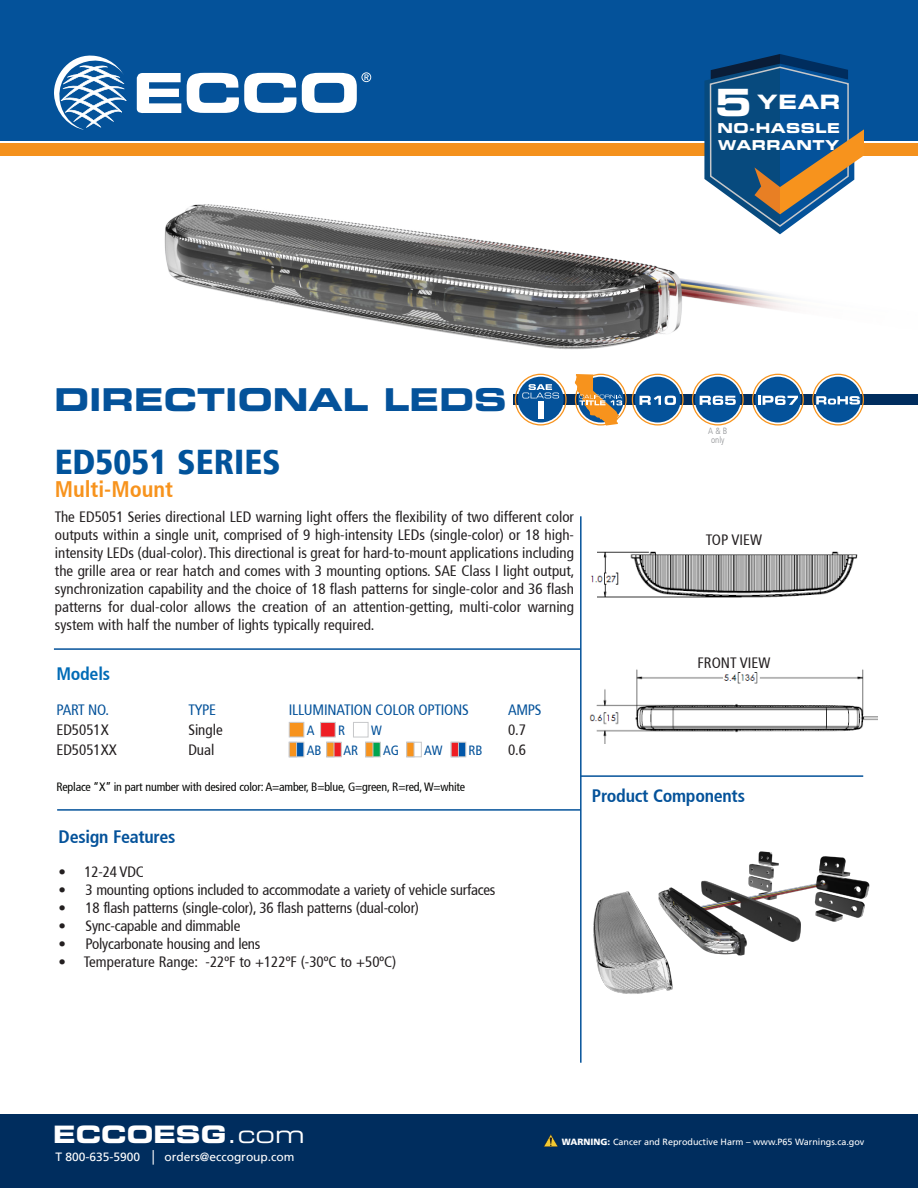
<style>
.page{position:relative;width:918px;height:1188px;background:#fff}
.page>*{position:absolute;margin:0;border:0;box-sizing:border-box;transform-origin:0 0}
.t1{font:37.5px "Eurostile LT Std Bold Ex 2";color:#fff}
.t2{font:900 condensed 34.5px "Frutiger 77";color:#01539b}
.t3{font:31.5px "Eurostile LT Std Bold Ex 2";color:#04529a}
.t4{font:24px "Eurostile LT Std Bold Ex 2";color:#fff}
.t5{font:700 condensed 22.5px "Frutiger 67";color:#f7931d}
.t6{font:19.8px "Eurostile LT Std Bold Ex 2";color:#fff}
.t7{font:700 condensed 18px "Frutiger 67";letter-spacing:-.015em;color:#04529a}
.t8{font:700 condensed 18px "Frutiger 67";letter-spacing:-.015em;color:#006bb6}
.t9{font:condensed 15px/18px "Frutiger 57";letter-spacing:-.015em;color:#231f20;text-align:justify}
.t10{font:condensed 15px "Frutiger 57";letter-spacing:-.015em;color:#04529a}
.t11{font:13.65px/16.5px "Eurostile LT Std Bold Ex 2";letter-spacing:.035em;color:#fff}
.t12{font:condensed 13.5px "Frutiger LT";color:#04529a}
.t13{font:condensed 12px "Frutiger 57";letter-spacing:-.015em;color:#040503}
.t14{font:12px "Frutiger LT";color:#fff}
.t15{font:9px "Frutiger LT";color:#fff}
.t16{font:300 condensed 9px "Frutiger LT";color:#939598}
.s1{font-family:"Eurostile LT Std Ex 2"}
.s2{font-family:"Arial"}
.s3{font-weight:900}
</style>
<div class="page">
<div style="left:513px;top:394px;width:405px;height:11px;background:#002d5e"></div>
<div style="left:0;top:144px;width:918px;height:12px;background:#f4911d"></div>
<div style="left:0;top:0;width:918px;height:140px;background:#04529a"></div>
<svg style="left:54px;top:56px;width:72px;height:74px"></svg>
<svg style="left:755px;top:54px;width:50px;height:6px"></svg>
<div style="left:0;top:1115px;width:918px;height:73px;background:#002d5e"></div>
<svg style="left:544px;top:1134px;width:14px;height:13px"></svg>
<hr style="left:57px;top:809px;width:524px;height:2px;background:#04529a">
<div style="left:320px;top:722px;width:16px;height:16px;background:#ee1d23;border:1px solid #c7c8ca"></div>
<div style="left:353px;top:722px;width:16px;height:16px;background:#fff;border:1px solid #c7c8ca"></div>
<div style="left:289px;top:722px;width:15px;height:15px;background:#f7931d;border:1px solid #c7c8ca"></div>
<svg style="left:334px;top:742px;width:8px;height:15px"></svg>
<div style="left:326px;top:742px;width:8px;height:15px;background:#f7931d;border:1px solid #c7c8ca"></div>
<svg style="left:373px;top:742px;width:8px;height:15px"></svg>
<div style="left:365px;top:742px;width:8px;height:15px;background:#f7931d;border:1px solid #c7c8ca"></div>
<div style="left:406px;top:742px;width:16px;height:15px;background:#fff;border:1px solid #c7c8ca"></div>
<div style="left:406px;top:742px;width:9px;height:15px;background:#f7931d;border:1px solid #c7c8ca"></div>
<div style="left:289px;top:742px;width:15px;height:15px;background:#0156a8;border:1px solid #c7c8ca"></div>
<div style="left:289px;top:742px;width:8px;height:15px;background:#f7931d;border:1px solid #c7c8ca"></div>
<div style="left:451px;top:742px;width:15px;height:15px;background:#0156a8;border:1px solid #c7c8ca"></div>
<div style="left:451px;top:742px;width:8px;height:15px;background:#ee1d23;border:1px solid #c7c8ca"></div>
<hr style="left:54px;top:648px;width:527px;height:2px;background:#04529a">
<hr style="left:580px;top:516px;width:2px;height:547px;background:#04529a">
<hr style="left:581px;top:775px;width:282px;height:2px;background:#04529a">
<img style="left:127px;top:60px;width:791px;height:290px">
<svg style="left:692px;top:374px;width:52px;height:52px"></svg>
<svg style="left:812px;top:374px;width:52px;height:52px"></svg>
<svg style="left:752px;top:374px;width:52px;height:52px"></svg>
<img style="left:590px;top:551px;width:268px;height:47px">
<img style="left:589px;top:669px;width:288px;height:75px">
<img style="left:593px;top:851px;width:277px;height:143px">
<svg style="left:575px;top:374px;width:109px;height:52px"></svg>
<svg style="left:515px;top:374px;width:52px;height:52px"></svg>
<div style="left:538px;top:401px;width:5px;height:17px;background:#fff"></div>
<div style="left:718px;top:734px;width:80px;height:16px;background:#fff"></div>
<h1 class="t1" style="left:715px;top:76px;width:39px">5</h1>
<p class="t11" style="left:718px;top:120px;width:124px">NO-HASSLE<br>WARRANTY</p>
<h3 class="t6" style="left:757px;top:88px;width:85px">YEAR</h3>
<h3 class="t3" style="left:54px;top:378px;width:454px">DIRECTIONAL LEDS</h3>
<p class="t2" style="left:55px;top:442px;width:228px">ED5051 SERIES</p>
<p class="t5" style="left:55px;top:476px;width:120px">Multi-Mount</p>
<p class="t9" style="left:55px;top:508px;width:521px">The ED5051 Series directional LED warning light offers the flexibility of two different color outputs within a single unit, comprised of 9 high-intensity LEDs (single-color) or 18 high&shy;intensity LEDs (dual-color). This directional is great for hard-to-mount applications including the grille area or rear hatch and comes with 3 mounting options. SAE Class I light output, synchronization capability and the choice of 18 flash patterns for single-color and 36 flash patterns for dual-color allows the creation of an attention-getting, multi-color warning system with half the number of lights typically required.</p>
<p class="t8" style="left:56px;top:663px;width:55px">Models</p>
<p class="t10" style="left:56px;top:701px;width:54px">PART NO.</p>
<p class="t10" style="left:188px;top:701px;width:29px">TYPE</p>
<p class="t10" style="left:289px;top:701px;width:182px">ILLUMINATION COLOR OPTIONS</p>
<p class="t10" style="left:508px;top:701px;width:35px">AMPS</p>
<p class="t9" style="left:56px;top:721px;width:54px">ED5051X</p>
<p class="t9" style="left:188px;top:721px;width:36px">Single</p>
<p class="t12" style="left:307px;top:722px;width:9px">A</p>
<p class="t12" style="left:338px;top:722px;width:9px">R</p>
<p class="t12" style="left:371px;top:722px;width:12px">W</p>
<p class="t9" style="left:508px;top:721px;width:20px">0.7</p>
<p class="t9" style="left:56px;top:741px;width:62px">ED5051XX</p>
<p class="t9" style="left:188px;top:741px;width:28px">Dual</p>
<p class="t12" style="left:307px;top:742px;width:16px">AB</p>
<p class="t12" style="left:343px;top:742px;width:16px">AR</p>
<p class="t12" style="left:383px;top:742px;width:17px">AG</p>
<p class="t12" style="left:424px;top:742px;width:20px">AW</p>
<p class="t12" style="left:469px;top:742px;width:16px">RB</p>
<p class="t9" style="left:508px;top:741px;width:20px">0.6</p>
<p class="t13" style="left:56px;top:779px;width:410px">Replace “X” in part number with desired color: A=amber, B=blue, G=green, R=red, W=white</p>
<p class="t7" style="left:59px;top:826px;width:118px">Design Features</p>
<p class="t9" style="left:59px;top:863px;width:87px">• 12-24 VDC</p>
<p class="t9" style="left:59px;top:881px;width:438px">• 3 mounting options included to accommodate a variety of vehicle surfaces</p>
<p class="t9" style="left:59px;top:899px;width:362px">• 18 flash patterns (single-color), 36 flash patterns (dual-color)</p>
<p class="t9" style="left:59px;top:917px;width:183px">• Sync-capable and dimmable</p>
<p class="t9" style="left:59px;top:935px;width:203px">• Polycarbonate housing and lens</p>
<p class="t9" style="left:59px;top:953px;width:339px">• Temperature Range: -22ºF to +122ºF (-30ºC to +50ºC)</p>
<p class="t16" style="left:708px;top:426px;width:20px">A &amp; B</p>
<p class="t16" style="left:711px;top:435px;width:15px">only</p>
<p class="t9" style="left:706px;top:531px;width:58px">TOP VIEW</p>
<p class="t9" style="left:698px;top:654px;width:74px">FRONT VIEW</p>
<p class="t7" style="left:592px;top:785px;width:155px">Product Components</p>
<h3 class="t4" style="left:53px;top:1117px;width:253px">ECCOESG<span class="s1">.com</span></h3>
<p class="t14" style="left:56px;top:1150px;width:241px">T 800-635-5900 <span class="s2">│</span> orders@eccogroup.com</p>
<p class="t15" style="left:562px;top:1137px;width:304px"><span class="s3">WARNING:</span> Cancer and Reproductive Harm – www.P65 Warnings.ca.gov</p>
</div>
